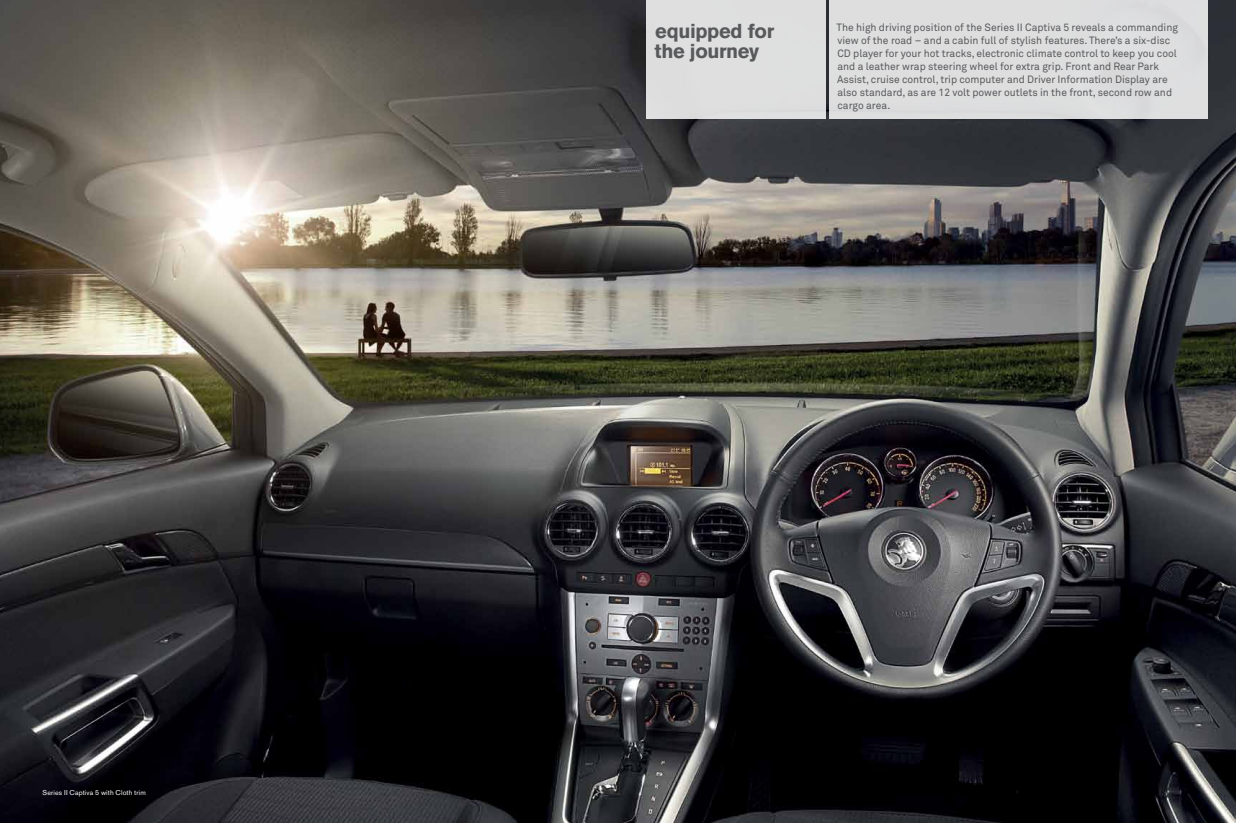
<style>
.page{position:relative;width:1236px;height:823px;background:#fff}
.page>*{position:absolute;margin:0;border:0;box-sizing:border-box;transform-origin:0 0}
.t1{font:700 20px/20px "Akzidenz Grotesk BE";letter-spacing:-.015em;color:#58595b}
.t2{font:10.5px/13px "Akkurat";color:#58595b}
.t3{font:7px "Akzidenz Grotesk BE";letter-spacing:.02em;color:#fff}
</style>
<div class="page">
<img style="left:0;top:0;width:1236px;height:822px">
<div style="left:646px;top:0;width:180px;height:119px;background:#dedfdf"></div>
<div style="left:829px;top:0;width:379px;height:119px;background:#dededf"></div>
<p class="t3" style="left:43px;top:787px;width:105px">Series II Captiva 5 with Cloth trim</p>
<h1 class="t1" style="left:655px;top:21px;width:121px">equipped for the journey</h1>
<p class="t2" style="left:836px;top:21px;width:343px">The high driving position of the Series II Captiva 5 reveals a commanding view of the road – and a cabin full of stylish features. There’s a six-disc CD player for your hot tracks, electronic climate control to keep you cool and a leather wrap steering wheel for extra grip. Front and Rear Park Assist, cruise control, trip computer and Driver Information Display are also standard, as are 12 volt power outlets in the front, second row and cargo area.</p>
</div>
